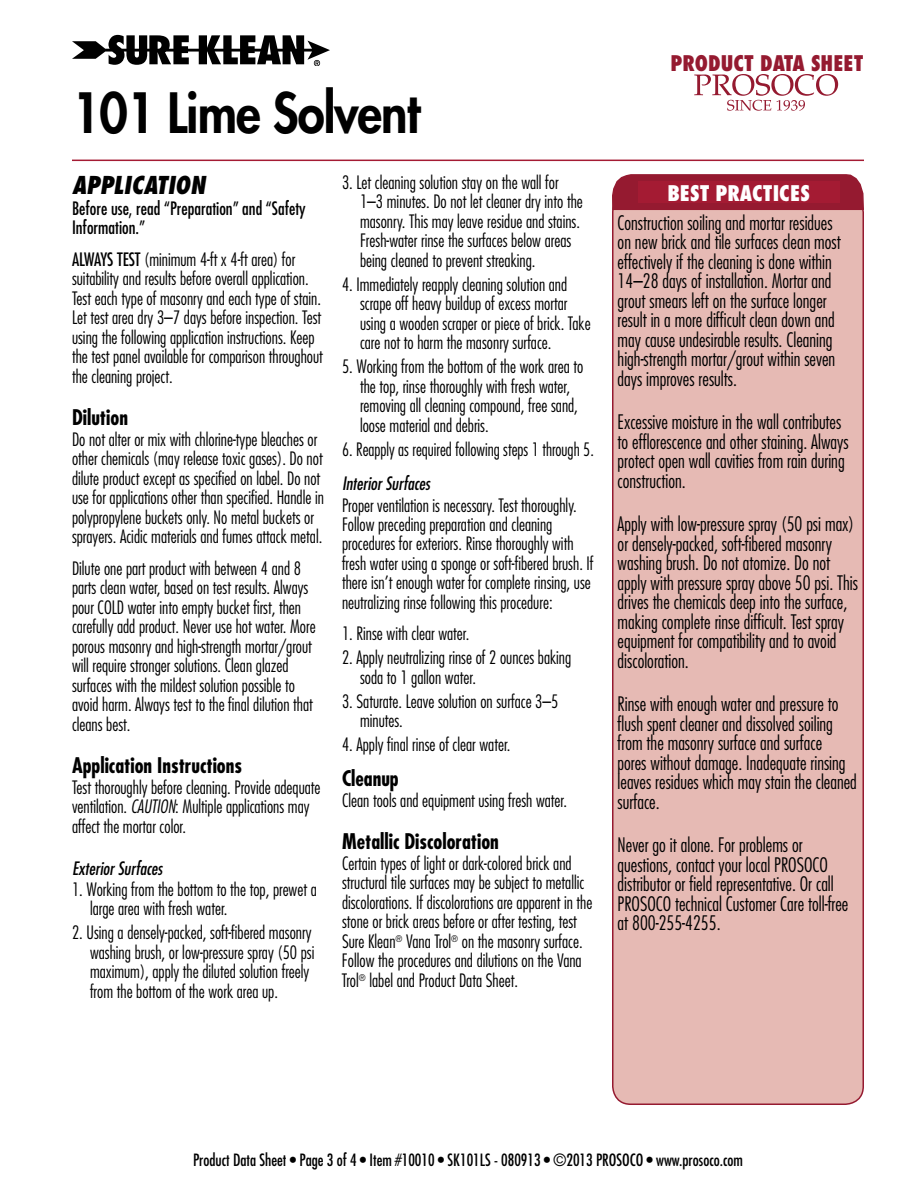
<style>
.page{position:relative;width:918px;height:1188px;background:#fff}
.page>*{position:absolute;margin:0;border:0;box-sizing:border-box;transform-origin:0 0}
.t1{font:800 54px "Futura Std";letter-spacing:-.02em;color:#000;scale:.91 1}
.t2{font:italic 800 condensed 24px "Futura Std";color:#000}
.t3{font:700 condensed 21px "Futura Std";color:#000}
.t4{font:800 condensed 21px "Futura Std";color:#951a30}
.t5{font:800 condensed 21px "Futura Std";color:#fff}
.t6{font:300 condensed 19.5px/19.5px "Futura Std";color:#000}
.t7{font:300 condensed 18px/19.5px "Futura Std";color:#000}
.t8{font:condensed 18px/19.5px "Futura Std";color:#000}
.t9{font:300 condensed 18px "Futura Std";color:#000;scale:.95 1}
.t10{font:italic condensed 18px "Futura Std";color:#000}
.t11{font:condensed 16.5px "Futura Std";color:#000}
.s1{font-weight:400}
.s2{font-style:italic}
</style>
<div class="page">
<hr style="left:72px;top:160px;width:792px;height:1px;background:#a41b33">
<svg style="left:694px;top:74px;width:144px;height:37px"></svg>
<div style="left:613px;top:195px;width:250px;height:909px;background:#e6bab4;border-radius:18px"></div>
<div style="left:612px;top:194px;width:252px;height:911px;border:2px solid #951a30;border-radius:18px"></div>
<svg style="left:612px;top:174px;width:252px;height:37px;background:#9e2b3f"></svg>
<div style="left:638px;top:182px;width:202px;height:21px;background:#a41b33"></div>
<svg style="left:72px;top:35px;width:257px;height:31px"></svg>
<h1 class="t1" style="left:72px;top:79px;width:384px">101 Lime Solvent</h1>
<h2 class="t2" style="left:72px;top:170px;width:135px">APPLICATION</h2>
<p class="t8" style="left:72px;top:198px;width:235px">Before use, read “Preparation” and “Safety<br>Information.”</p>
<p class="t7" style="left:72px;top:250px;width:252px"><span class="s1">ALWAYS TEST</span> (minimum 4-ft x 4-ft area) for suitability and results before overall application.<br>Test each type of masonry and each type of stain.<br>Let test area dry 3–7 days before inspection. Test using the following application instructions. Keep the test panel available for comparison throughout the cleaning project.</p>
<p class="t3" style="left:72px;top:404px;width:57px">Dilution</p>
<p class="t7" style="left:72px;top:430px;width:253px">Do not alter or mix with chlorine-type bleaches or other chemicals (may release toxic gases). Do not dilute product except as specified on label. Do not use for applications other than specified. Handle in polypropylene buckets only. No metal buckets or sprayers. Acidic materials and fumes attack metal.</p>
<p class="t7" style="left:72px;top:559px;width:245px">Dilute one part product with between 4 and 8 parts clean water, based on test results. Always pour COLD water into empty bucket first, then carefully add product. Never use hot water. More porous masonry and high-strength mortar/grout will require stronger solutions. Clean glazed surfaces with the mildest solution possible to avoid harm. Always test to the final dilution that cleans best.</p>
<p class="t3" style="left:72px;top:752px;width:172px">Application Instructions</p>
<p class="t7" style="left:72px;top:778px;width:250px">Test thoroughly before cleaning. Provide adequate ventilation. <span class="s2">CAUTION</span>: Multiple applications may affect the mortar color.</p>
<p class="t10" style="left:72px;top:857px;width:92px">Exterior Surfaces</p>
<p class="t7" style="left:90px;top:880px;width:228px;text-indent:-18px">1. Working from the bottom to the top, prewet a large area with fresh water.</p>
<p class="t7" style="left:90px;top:923px;width:226px;text-indent:-18px">2. Using a densely-packed, soft-fibered masonry washing brush, or low-pressure spray (50 psi maximum), apply the diluted solution freely from the bottom of the work area up.</p>
<p class="t7" style="left:360px;top:173px;width:224px;text-indent:-18px">3. Let cleaning solution stay on the wall for 1–3 minutes. Do not let cleaner dry into the masonry. This may leave residue and stains.<br>Fresh-water rinse the surfaces below areas being cleaned to prevent streaking.</p>
<p class="t7" style="left:360px;top:275px;width:232px;text-indent:-18px">4. Immediately reapply cleaning solution and scrape off heavy buildup of excess mortar using a wooden scraper or piece of brick. Take care not to harm the masonry surface.</p>
<p class="t7" style="left:360px;top:357px;width:225px;text-indent:-18px">5. Working from the bottom of the work area to the top, rinse thoroughly with fresh water, removing all cleaning compound, free sand, loose material and debris.</p>
<p class="t9" style="left:342px;top:439px;width:267px">6. Reapply as required following steps 1 through 5.</p>
<p class="t10" style="left:342px;top:473px;width:90px">Interior Surfaces</p>
<p class="t7" style="left:342px;top:495px;width:253px">Proper ventilation is necessary. Test thoroughly.<br>Follow preceding preparation and cleaning procedures for exteriors. Rinse thoroughly with fresh water using a sponge or soft-fibered brush. If there isn’t enough water for complete rinsing, use neutralizing rinse following this procedure:</p>
<p class="t7" style="left:342px;top:624px;width:129px">1. Rinse with clear water.</p>
<p class="t7" style="left:360px;top:648px;width:213px;text-indent:-18px">2. Apply neutralizing rinse of 2 ounces baking soda to 1 gallon water.</p>
<p class="t7" style="left:360px;top:692px;width:200px;text-indent:-18px">3. Saturate. Leave solution on surface 3–5 minutes.</p>
<p class="t7" style="left:342px;top:735px;width:170px">4. Apply final rinse of clear water.</p>
<p class="t3" style="left:342px;top:765px;width:58px">Cleanup</p>
<p class="t7" style="left:342px;top:791px;width:227px">Clean tools and equipment using fresh water.</p>
<p class="t3" style="left:342px;top:828px;width:158px">Metallic Discoloration</p>
<p class="t7" style="left:342px;top:854px;width:252px">Certain types of light or dark-colored brick and structural tile surfaces may be subject to metallic discolorations. If discolorations are apparent in the stone or brick areas before or after testing, test Sure Klean<sup>®</sup> Vana Trol<sup>®</sup> on the masonry surface.<br>Follow the procedures and dilutions on the Vana Trol<sup>®</sup> label and Product Data Sheet.</p>
<p class="t4" style="left:671px;top:50px;width:194px">PRODUCT DATA SHEET</p>
<p class="t5" style="left:667px;top:180px;width:23px">BEST</p>
<p class="t5" style="left:716px;top:180px;width:13px">PRACT</p>
<p class="t5" style="left:773px;top:180px;width:18px">ICES</p>
<p class="t6" style="left:618px;top:213px;width:225px">Construction soiling and mortar residues on new brick and tile surfaces clean most effectively if the cleaning is done within 14–28 days of installation. Mortar and grout smears left on the surface longer result in a more difficult clean down and may cause undesirable results. Cleaning high-strength mortar/grout within seven days improves results.</p>
<p class="t6" style="left:618px;top:412px;width:233px">Excessive moisture in the wall contributes to efflorescence and other staining. Always protect open wall cavities from rain during construction.</p>
<p class="t6" style="left:618px;top:514px;width:242px">Apply with low-pressure spray (50 psi max) or densely-packed, soft-fibered masonry washing brush. Do not atomize. Do not apply with pressure spray above 50 psi. This drives the chemicals deep into the surface, making complete rinse difficult. Test spray equipment for compatibility and to avoid discoloration.</p>
<p class="t6" style="left:618px;top:694px;width:241px">Rinse with enough water and pressure to flush spent cleaner and dissolved soiling from the masonry surface and surface<br>pores without damage. Inadequate rinsing leaves residues which may stain the cleaned surface.</p>
<p class="t6" style="left:618px;top:835px;width:232px">Never go it alone. For problems or questions, contact your local PROSOCO distributor or field representative. Or call PROSOCO technical Customer Care toll-free at 800-255-4255.</p>
<p class="t11" style="left:193px;top:1150px;width:551px">Product Data Sheet • Page 3 of 4 • Item #10010 • SK101LS - 080913 • ©2013 PROSOCO • www.prosoco.com</p>
</div>
